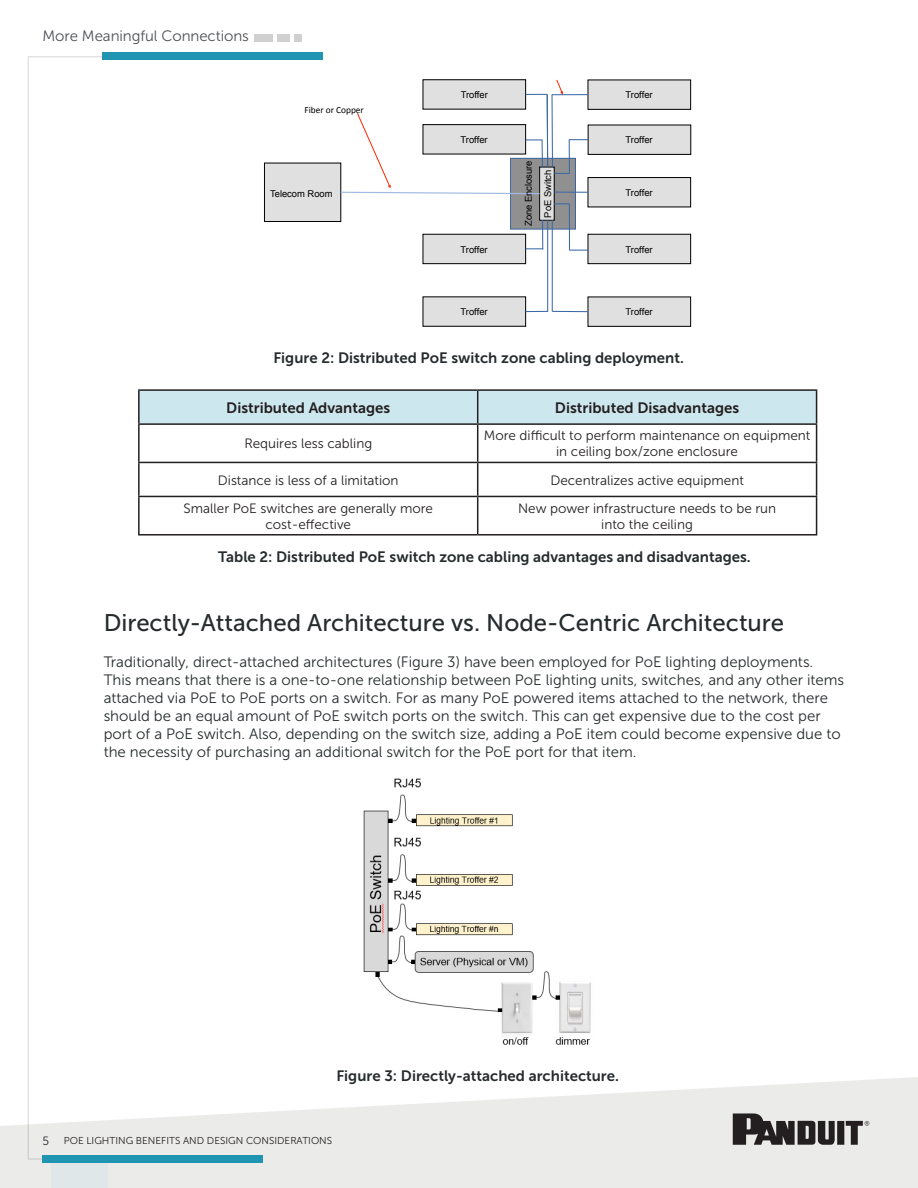
<style>
.page{position:relative;width:918px;height:1188px;background:#fff}
.page>*{position:absolute;margin:0;border:0;box-sizing:border-box;transform-origin:0 0}
.t1{font:24px "Museo Sans 500";color:#262b2d}
.t2{font:15px/18px "Museo Sans 300";color:#262b2d}
.t3{font:15px "Museo Sans 700";color:#262b2d}
.t4{font:15px "Museo Sans 700";color:#231f20}
.t5{font:15px "Museo Sans 300";letter-spacing:-.005em;color:#4e5155}
.t6{font:13.5px/16.2px "Museo Sans 300";color:#231f20;text-align:center}
.t7{font:10.05px "Museo Sans 300";color:#231f20}
.t8{font:9.45px "Arial";color:#000}
.t9{font:9.45px "Calibri";color:#000}
.s1{font-size:12px;color:#262b2d}
</style>
<div class="page">
<svg style="left:0;top:1077px;width:918px;height:111px;fill:#ebebea"></svg>
<svg style="left:27px;top:56px;width:92px;height:1104px"></svg>
<div style="left:102px;top:52px;width:221px;height:8px;background:#1f95b2"></div>
<div style="left:295px;top:34px;width:7px;height:7px;background:#cfd0cf"></div>
<div style="left:278px;top:34px;width:12px;height:7px;background:#cfd0cf"></div>
<div style="left:254px;top:34px;width:19px;height:7px;background:#cfd0cf"></div>
<div style="left:43px;top:1156px;width:220px;height:7px;background:#1f95b2"></div>
<svg style="left:733px;top:1113px;width:136px;height:32px;background:#777575"></svg>
<div style="left:51px;top:1163px;width:57px;height:24px;background:#e0e7e9"></div>
<div style="left:511px;top:158px;width:64px;height:71px;background:#909090"></div>
<div style="left:510px;top:158px;width:66px;height:71px;border:1px solid #3b67a0"></div>
<div style="left:540px;top:167px;width:14px;height:53px;background:#e0e0e0"></div>
<div style="left:539px;top:167px;width:15px;height:54px;border:1px solid #000"></div>
<div style="left:264px;top:163px;width:77px;height:59px;background:#e0e0e0"></div>
<div style="left:264px;top:163px;width:77px;height:59px;border:1px solid #000"></div>
<div style="left:423px;top:297px;width:103px;height:29px;background:#e0e0e0"></div>
<div style="left:423px;top:297px;width:103px;height:30px;border:1px solid #000"></div>
<div style="left:423px;top:234px;width:103px;height:30px;background:#e0e0e0"></div>
<div style="left:423px;top:234px;width:103px;height:30px;border:1px solid #000"></div>
<div style="left:588px;top:80px;width:103px;height:29px;background:#e0e0e0"></div>
<div style="left:588px;top:80px;width:103px;height:30px;border:1px solid #000"></div>
<div style="left:588px;top:125px;width:103px;height:29px;background:#e0e0e0"></div>
<div style="left:588px;top:125px;width:103px;height:30px;border:1px solid #000"></div>
<div style="left:588px;top:178px;width:103px;height:29px;background:#e0e0e0"></div>
<div style="left:588px;top:177px;width:103px;height:30px;border:1px solid #000"></div>
<div style="left:588px;top:234px;width:103px;height:30px;background:#e0e0e0"></div>
<div style="left:588px;top:234px;width:103px;height:30px;border:1px solid #000"></div>
<div style="left:588px;top:297px;width:103px;height:29px;background:#e0e0e0"></div>
<div style="left:588px;top:297px;width:103px;height:30px;border:1px solid #000"></div>
<svg style="left:569px;top:250px;width:19px;height:1px"></svg>
<svg style="left:554px;top:203px;width:15px;height:1px"></svg>
<hr style="left:569px;top:204px;width:1px;height:46px;background:#3b69a7">
<hr style="left:552px;top:220px;width:1px;height:91px;background:#3b69a7">
<hr style="left:552px;top:311px;width:36px;height:1px;background:#3b69a7">
<hr style="left:547px;top:220px;width:1px;height:92px;background:#3b69a7">
<svg style="left:526px;top:311px;width:21px;height:1px"></svg>
<svg style="left:526px;top:220px;width:17px;height:29px"></svg>
<svg style="left:340px;top:79px;width:248px;height:116px"></svg>
<div style="left:140px;top:391px;width:676px;height:32px;background:#cde7ee"></div>
<hr style="left:138px;top:389px;width:340px;height:2px;background:#231f20">
<hr style="left:138px;top:391px;width:2px;height:32px;background:#231f20">
<hr style="left:478px;top:389px;width:339px;height:2px;background:#231f20">
<hr style="left:477px;top:391px;width:1px;height:32px;background:#231f20">
<hr style="left:816px;top:391px;width:1px;height:32px;background:#231f20">
<hr style="left:138px;top:423px;width:340px;height:2px;background:#231f20">
<hr style="left:138px;top:425px;width:2px;height:37px;background:#231f20">
<hr style="left:478px;top:423px;width:339px;height:2px;background:#231f20">
<hr style="left:477px;top:425px;width:1px;height:37px;background:#231f20">
<hr style="left:816px;top:425px;width:1px;height:37px;background:#231f20">
<hr style="left:138px;top:462px;width:340px;height:1px;background:#231f20">
<hr style="left:138px;top:463px;width:2px;height:33px;background:#231f20">
<hr style="left:478px;top:462px;width:339px;height:1px;background:#231f20">
<hr style="left:477px;top:463px;width:1px;height:33px;background:#231f20">
<hr style="left:816px;top:463px;width:1px;height:33px;background:#231f20">
<hr style="left:138px;top:496px;width:340px;height:1px;background:#231f20">
<hr style="left:138px;top:497px;width:2px;height:37px;background:#231f20">
<hr style="left:478px;top:496px;width:339px;height:1px;background:#231f20">
<hr style="left:477px;top:497px;width:1px;height:37px;background:#231f20">
<hr style="left:816px;top:497px;width:1px;height:37px;background:#231f20">
<hr style="left:138px;top:534px;width:340px;height:2px;background:#231f20">
<hr style="left:478px;top:534px;width:339px;height:2px;background:#231f20">
<img style="left:363px;top:778px;width:228px;height:267px">
<p class="t5" style="left:43px;top:28px;width:208px">More Meaningful Connections</p>
<p class="t9" style="left:304px;top:104px;width:61px">Fiber or Copper</p>
<p class="t8" style="left:270px;top:187px;width:64px">Telecom Room</p>
<p class="t8" style="left:461px;top:89px;width:29px">Troffer</p>
<p class="t8" style="left:461px;top:134px;width:29px">Troffer</p>
<p class="t8" style="left:461px;top:243px;width:29px">Troffer</p>
<p class="t8" style="left:522px;top:226px;width:67px;rotate:-90deg">Zone Enclosure</p>
<p class="t8" style="left:542px;top:218px;width:49px;rotate:-90deg">PoE Switch</p>
<p class="t8" style="left:626px;top:89px;width:29px">Troffer</p>
<p class="t8" style="left:626px;top:134px;width:29px">Troffer</p>
<p class="t8" style="left:626px;top:186px;width:29px">Troffer</p>
<p class="t8" style="left:626px;top:243px;width:29px">Troffer</p>
<p class="t8" style="left:461px;top:306px;width:29px">Troffer</p>
<p class="t8" style="left:626px;top:306px;width:29px">Troffer</p>
<p class="t3" style="left:273px;top:350px;width:412px">Figure 2: Distributed PoE switch zone cabling deployment.</p>
<p class="t4" style="left:226px;top:399px;width:166px">Distributed Advantages</p>
<p class="t4" style="left:555px;top:399px;width:186px">Distributed Disadvantages</p>
<p class="t6" style="left:244px;top:436px;width:129px">Requires less cabling</p>
<p class="t6" style="left:484px;top:428px;width:328px">More difficult to perform maintenance on equipment in ceiling box/zone enclosure</p>
<p class="t6" style="left:218px;top:472px;width:182px">Distance is less of a limitation</p>
<p class="t6" style="left:550px;top:472px;width:195px">Decentralizes active equipment</p>
<p class="t6" style="left:184px;top:500px;width:251px">Smaller PoE switches are generally more cost-effective</p>
<p class="t6" style="left:518px;top:500px;width:260px">New power infrastructure needs to be run into the ceiling</p>
<p class="t3" style="left:218px;top:549px;width:534px">Table 2: Distributed PoE switch zone cabling advantages and disadvantages.</p>
<h1 class="t1" style="left:104px;top:610px;width:682px">Directly-Attached Architecture vs. Node-Centric Architecture</h1>
<p class="t2" style="left:104px;top:653px;width:742px">Traditionally, direct-attached architectures (Figure 3) have been employed for PoE lighting deployments.<br>This means that there is a one-to-one relationship between PoE lighting units, switches, and any other items attached via PoE to PoE ports on a switch. For as many PoE powered items attached to the network, there should be an equal amount of PoE switch ports on the switch. This can get expensive due to the cost per port of a PoE switch. Also, depending on the switch size, adding a PoE item could become expensive due to the necessity of purchasing an additional switch for the PoE port for that item.</p>
<p class="t3" style="left:336px;top:1067px;width:284px">Figure 3: Directly-attached architecture.</p>
<p class="t7" style="left:43px;top:1135px;width:291px"><span class="s1">5</span> POE LIGHTING BENEFITS AND DESIGN CONSIDERATIONS</p>
</div>
